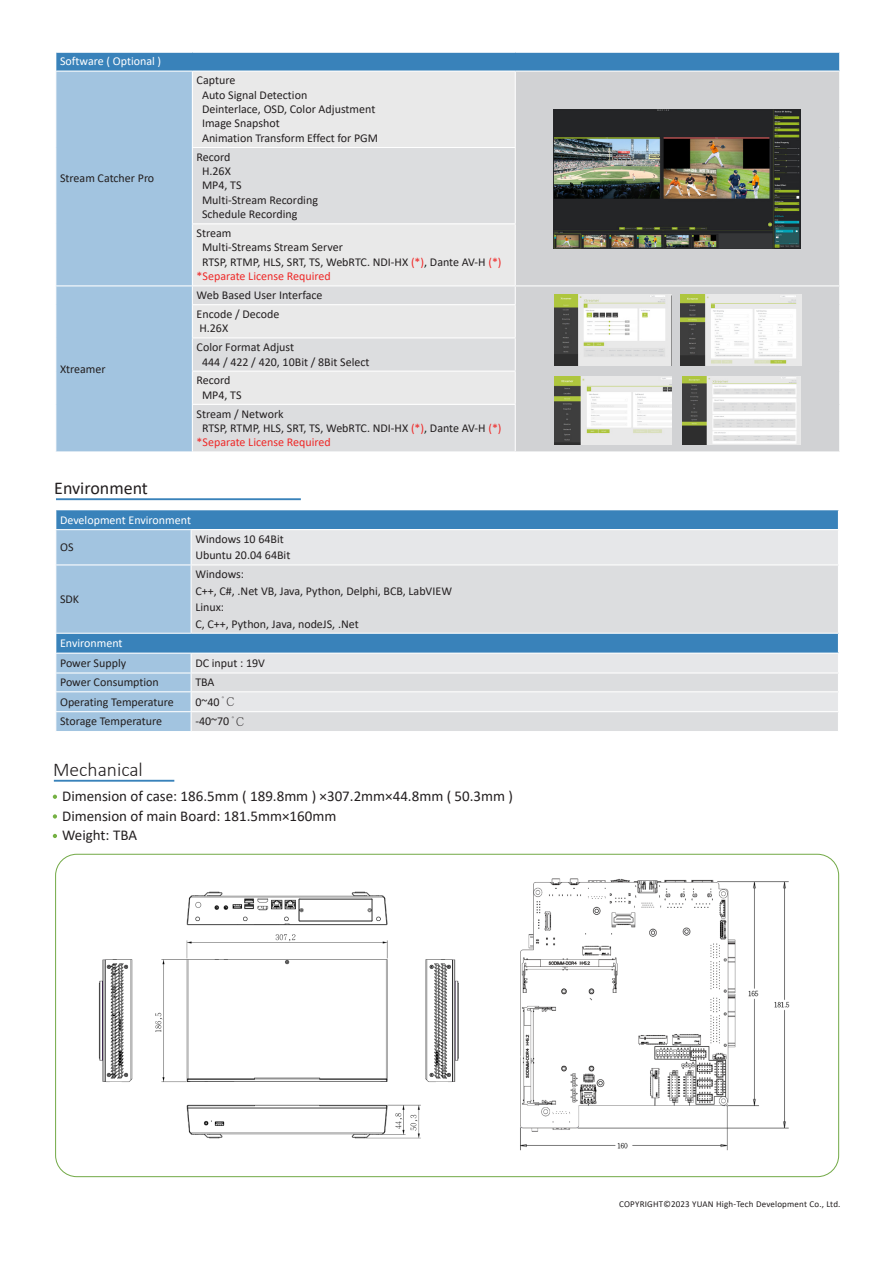
<style>
.page{position:relative;width:893px;height:1263px;background:#fff}
.page>*{position:absolute;margin:0;border:0;box-sizing:border-box;transform-origin:0 0}
.t1{font:300 19.5px "Calibri";color:#231f20}
.t2{font:18px "Calibri";color:#231f20}
.t3{font:15px "Calibri";color:#231f20}
.t4{font:12px "Calibri";color:#231f20}
.t5{font:12px "Calibri";color:#fff}
.t6{font:12px "Calibri";color:#ee2928}
.t7{font:9px "Calibri";letter-spacing:.02em;color:#231f20}
.s1{color:#ee2928}
.s2{color:#091e17}
.s3{font-family:"Adobe Ming Std";font-weight:300}
</style>
<div class="page">
<div style="left:56px;top:52px;width:784px;height:19px;background:#3982ba"></div>
<div style="left:56px;top:72px;width:136px;height:379px;background:#a2c4e0"></div>
<div style="left:192px;top:71px;width:323px;height:76px;background:#e9e9e9"></div>
<div style="left:515px;top:71px;width:325px;height:215px;background:#d1d2d4"></div>
<div style="left:193px;top:148px;width:322px;height:303px;background:#dcdddf"></div>
<div style="left:192px;top:224px;width:323px;height:62px;background:#e9e9e9"></div>
<div style="left:515px;top:286px;width:325px;height:166px;background:#d1d2d4"></div>
<div style="left:192px;top:305px;width:323px;height:33px;background:#e9e9e9"></div>
<div style="left:192px;top:371px;width:323px;height:33px;background:#e9e9e9"></div>
<hr style="left:55px;top:52px;width:137px;height:1px;background:#fff">
<hr style="left:192px;top:52px;width:323px;height:1px;background:#fff">
<hr style="left:515px;top:52px;width:325px;height:1px;background:#fff">
<svg style="left:839px;top:53px;width:1px;height:18px"></svg>
<hr style="left:192px;top:71px;width:323px;height:1px;background:#fff">
<hr style="left:192px;top:72px;width:1px;height:75px;background:#fff">
<hr style="left:515px;top:71px;width:325px;height:1px;background:#fff">
<hr style="left:515px;top:72px;width:1px;height:75px;background:#fff">
<hr style="left:839px;top:72px;width:1px;height:75px;background:#fff">
<hr style="left:192px;top:147px;width:324px;height:1px;background:#fff">
<hr style="left:515px;top:148px;width:1px;height:75px;background:#fff">
<hr style="left:839px;top:147px;width:1px;height:77px;background:#fff">
<hr style="left:192px;top:223px;width:324px;height:1px;background:#fff">
<hr style="left:192px;top:224px;width:1px;height:61px;background:#fff">
<hr style="left:515px;top:224px;width:1px;height:61px;background:#fff">
<hr style="left:839px;top:224px;width:1px;height:61px;background:#fff">
<hr style="left:55px;top:285px;width:137px;height:1px;background:#fff">
<hr style="left:192px;top:285px;width:323px;height:1px;background:#fff">
<hr style="left:515px;top:285px;width:325px;height:1px;background:#fff">
<svg style="left:515px;top:286px;width:1px;height:18px"></svg>
<svg style="left:839px;top:286px;width:1px;height:19px"></svg>
<hr style="left:192px;top:304px;width:324px;height:1px;background:#fff">
<hr style="left:192px;top:305px;width:1px;height:32px;background:#fff">
<hr style="left:515px;top:305px;width:1px;height:32px;background:#fff">
<hr style="left:839px;top:305px;width:1px;height:33px;background:#fff">
<hr style="left:192px;top:337px;width:324px;height:1px;background:#fff">
<hr style="left:515px;top:338px;width:1px;height:33px;background:#fff">
<hr style="left:839px;top:338px;width:1px;height:33px;background:#fff">
<hr style="left:192px;top:371px;width:324px;height:1px;background:#fff">
<hr style="left:192px;top:372px;width:1px;height:32px;background:#fff">
<hr style="left:515px;top:372px;width:1px;height:32px;background:#fff">
<hr style="left:839px;top:371px;width:1px;height:33px;background:#fff">
<hr style="left:192px;top:404px;width:324px;height:1px;background:#fff">
<hr style="left:515px;top:405px;width:1px;height:46px;background:#fff">
<hr style="left:839px;top:404px;width:1px;height:47px;background:#fff">
<hr style="left:515px;top:451px;width:325px;height:1px;background:#fff">
<img style="left:554px;top:110px;width:246px;height:139px">
<img style="left:555px;top:295px;width:116px;height:70px">
<img style="left:555px;top:376px;width:116px;height:68px">
<img style="left:681px;top:295px;width:120px;height:70px">
<img style="left:682px;top:376px;width:118px;height:68px">
<hr style="left:54px;top:780px;width:120px;height:2px;background:#3982ba">
<svg style="left:53px;top:795px;width:4px;height:4px"></svg>
<svg style="left:53px;top:814px;width:4px;height:4px"></svg>
<svg style="left:53px;top:834px;width:4px;height:4px"></svg>
<img style="left:520px;top:878px;width:270px;height:273px">
<img style="left:98px;top:891px;width:361px;height:248px">
<hr style="left:56px;top:498px;width:245px;height:2px;background:#3982ba">
<div style="left:56px;top:510px;width:782px;height:20px;background:#3982ba"></div>
<div style="left:191px;top:530px;width:647px;height:35px;background:#e6e7e9"></div>
<div style="left:191px;top:565px;width:647px;height:68px;background:#dcdddf"></div>
<div style="left:56px;top:633px;width:782px;height:20px;background:#3982ba"></div>
<div style="left:191px;top:653px;width:647px;height:20px;background:#e6e7e9"></div>
<div style="left:191px;top:673px;width:647px;height:19px;background:#dcdddf"></div>
<div style="left:191px;top:692px;width:647px;height:20px;background:#e6e7e9"></div>
<div style="left:191px;top:712px;width:647px;height:19px;background:#dcdddf"></div>
<hr style="left:191px;top:529px;width:648px;height:1px;background:#fff">
<hr style="left:191px;top:564px;width:648px;height:1px;background:#fff">
<hr style="left:191px;top:633px;width:648px;height:1px;background:#fff">
<hr style="left:191px;top:653px;width:648px;height:1px;background:#fff">
<hr style="left:191px;top:672px;width:648px;height:1px;background:#fff">
<hr style="left:191px;top:691px;width:648px;height:1px;background:#fff">
<hr style="left:191px;top:711px;width:648px;height:1px;background:#fff">
<svg style="left:56px;top:510px;width:136px;height:221px"></svg>
<div style="left:228px;top:1085px;width:154px;height:15px;background:#fff"></div>
<p class="t5" style="left:60px;top:53px;width:103px">Software ( Optional )</p>
<p class="t4" style="left:60px;top:170px;width:96px">Stream Catcher Pro</p>
<p class="t4" style="left:60px;top:360px;width:47px">Xtreamer</p>
<p class="t4" style="left:197px;top:72px;width:40px">Capture</p>
<p class="t4" style="left:202px;top:86px;width:107px">Auto Signal Detection</p>
<p class="t4" style="left:202px;top:101px;width:175px">Deinterlace, OSD, Color Adjustment</p>
<p class="t4" style="left:202px;top:115px;width:79px">Image Snapshot</p>
<p class="t4" style="left:202px;top:130px;width:178px">Animation Transform Effect for PGM</p>
<p class="t4" style="left:197px;top:148px;width:35px">Record</p>
<p class="t4" style="left:202px;top:163px;width:30px">H.26X</p>
<p class="t4" style="left:202px;top:177px;width:41px">MP4, TS</p>
<p class="t4" style="left:202px;top:192px;width:117px">Multi-Stream Recording</p>
<p class="t4" style="left:202px;top:206px;width:97px">Schedule Recording</p>
<p class="t4" style="left:197px;top:225px;width:36px">Stream</p>
<p class="t4" style="left:202px;top:239px;width:142px">Multi-Streams Stream Server</p>
<p class="t4" style="left:202px;top:254px;width:301px">RTSP, RTMP, HLS, SRT, TS, WebRTC. NDI-HX <span class="s1">(*)</span><span class="s2">,</span> Dante AV-H <span class="s1">(*)</span></p>
<p class="t6" style="left:197px;top:268px;width:136px">*Separate License Required</p>
<p class="t4" style="left:197px;top:287px;width:127px">Web Based User Interface</p>
<p class="t4" style="left:197px;top:306px;width:84px">Encode / Decode</p>
<p class="t4" style="left:199px;top:320px;width:30px">H.26X</p>
<p class="t4" style="left:197px;top:339px;width:99px">Color Format Adjust</p>
<p class="t4" style="left:202px;top:353px;width:169px">444 / 422 / 420, 10Bit / 8Bit Select</p>
<p class="t4" style="left:197px;top:372px;width:35px">Record</p>
<p class="t4" style="left:202px;top:386px;width:41px">MP4, TS</p>
<p class="t4" style="left:197px;top:405px;width:89px">Stream / Network</p>
<p class="t4" style="left:202px;top:420px;width:301px">RTSP, RTMP, HLS, SRT, TS, WebRTC. NDI-HX <span class="s1">(*)</span><span class="s2">,</span> Dante AV-H <span class="s1">(*)</span></p>
<p class="t6" style="left:197px;top:434px;width:136px">*Separate License Required</p>
<p class="t2" style="left:54px;top:476px;width:95px">Environment</p>
<p class="t5" style="left:60px;top:511px;width:132px">Development Environment</p>
<p class="t4" style="left:60px;top:539px;width:15px">OS</p>
<p class="t4" style="left:195px;top:530px;width:90px">Windows 10 64Bit</p>
<p class="t4" style="left:195px;top:547px;width:97px">Ubuntu 20.04 64Bit</p>
<p class="t4" style="left:60px;top:591px;width:21px">SDK</p>
<p class="t4" style="left:195px;top:566px;width:50px">Windows:</p>
<p class="t4" style="left:195px;top:582px;width:258px">C++, C#, .Net VB, Java, Python, Delphi, BCB, LabVIEW</p>
<p class="t4" style="left:195px;top:599px;width:30px">Linux:</p>
<p class="t4" style="left:195px;top:615px;width:165px">C, C++, Python, Java, nodeJS, .Net</p>
<p class="t5" style="left:60px;top:635px;width:64px">Environment</p>
<p class="t4" style="left:60px;top:654px;width:68px">Power Supply</p>
<p class="t4" style="left:195px;top:654px;width:71px">DC input : 19V</p>
<p class="t4" style="left:60px;top:674px;width:100px">Power Consumption</p>
<p class="t4" style="left:195px;top:674px;width:21px">TBA</p>
<p class="t4" style="left:60px;top:693px;width:115px">Operating Temperature</p>
<p class="t4" style="left:195px;top:693px;width:41px">0~40<sup>。</sup><span class="s3">C</span></p>
<p class="t4" style="left:60px;top:713px;width:104px">Storage Temperature</p>
<p class="t4" style="left:195px;top:713px;width:51px">-40~70<sup>。</sup><span class="s3">C</span></p>
<p class="t1" style="left:53px;top:757px;width:91px">Mechanical</p>
<p class="t3" style="left:62px;top:786px;width:453px">Dimension of case: 186.5mm ( 189.8mm ) ×307.2mm×44.8mm ( 50.3mm )</p>
<p class="t3" style="left:62px;top:805px;width:276px">Dimension of main Board: 181.5mm×160mm</p>
<p class="t3" style="left:62px;top:825px;width:76px">Weight: TBA</p>
<p class="t7" style="left:619px;top:1197px;width:223px">COPYRIGHT©2023 YUAN High-Tech Development Co., Ltd.</p>
</div>
